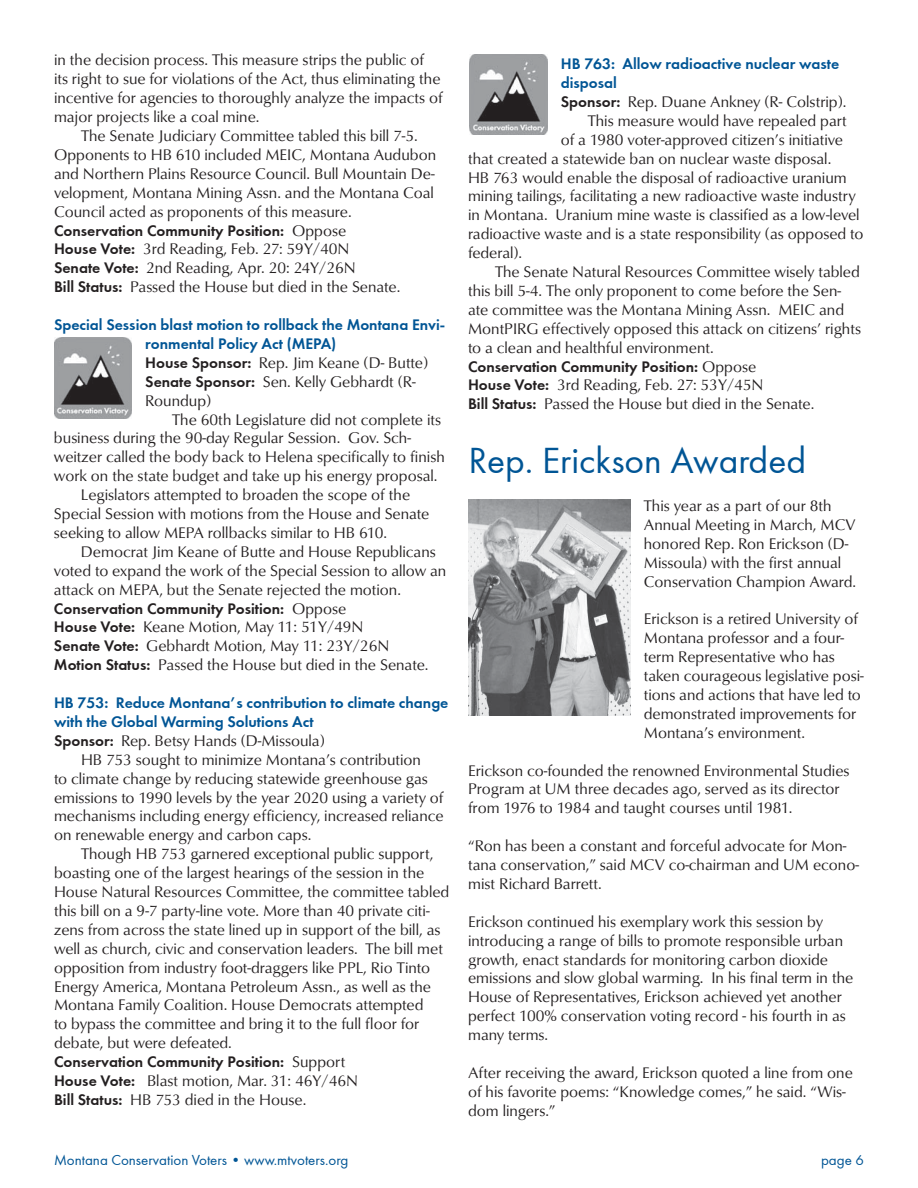
<style>
.page{position:relative;width:918px;height:1188px;background:#fff}
.page>*{position:absolute;margin:0;border:0;box-sizing:border-box;transform-origin:0 0}
.t1{font:37.5px "Futura Book E";color:#005595}
.t2{font:15.75px/18.9px "URW Classico T";color:#231f20}
.t3{font:15.75px/18.9px "Futura Demi E";color:#005595}
.t4{font:15.75px "Futura Demi E";color:#231f20}
.t5{font:15px "Futura Book E";color:#005595}
.s1{font-family:"URW Classico T"}
.s2{font-family:"Futura Demi E"}
</style>
<div class="page">
<img style="left:54px;top:338px;width:78px;height:80px">
<img style="left:470px;top:54px;width:77px;height:81px">
<img style="left:468px;top:499px;width:162px;height:216px">
<p class="t2" style="left:54px;top:51px;width:372px">in the decision process. This measure strips the public of</p>
<p class="t2" style="left:54px;top:70px;width:388px">its right to sue for violations of the Act, thus eliminating the</p>
<p class="t2" style="left:54px;top:89px;width:390px">incentive for agencies to thoroughly analyze the impacts of</p>
<p class="t2" style="left:54px;top:108px;width:207px">major projects like a coal mine.</p>
<p class="t2" style="left:81px;top:126px;width:338px">The Senate Judiciary Committee tabled this bill 7-5.</p>
<p class="t2" style="left:54px;top:145px;width:384px">Opponents to HB 610 included MEIC, Montana Audubon</p>
<p class="t2" style="left:54px;top:164px;width:382px">and Northern Plains Resource Council. Bull Mountain De-</p>
<p class="t2" style="left:54px;top:183px;width:382px">velopment, Montana Mining Assn. and the Montana Coal</p>
<p class="t2" style="left:54px;top:202px;width:299px">Council acted as proponents of this measure.</p>
<p class="t4" style="left:54px;top:220px;width:294px">Conservation Community Position: <span class="s1">Oppose</span></p>
<p class="t2" style="left:54px;top:240px;width:348px"><span class="s2">House Vote:</span> 3rd Reading, Feb. 27: 59Y/40N<br><span class="s2">Senate Vote:</span> 2nd Reading, Apr. 20: 24Y/26N<br><span class="s2">Bill Status:</span> Passed the House but died in the Senate.</p>
<p class="t3" style="left:145px;top:315px;width:302px;text-indent:-91px">Special Session blast motion to rollback the Montana Envi&shy;ronmental Policy Act (MEPA)</p>
<p class="t2" style="left:145px;top:353px;width:284px"><span class="s2">House Sponsor:</span> Rep. Jim Keane (D- Butte)<br><span class="s2">Senate Sponsor:</span> Sen. Kelly Gebhardt (R-<br>Roundup)</p>
<p class="t2" style="left:172px;top:410px;width:270px">The 60th Legislature did not complete its</p>
<p class="t2" style="left:54px;top:429px;width:359px">business during the 90-day Regular Session. Gov. Sch-</p>
<p class="t2" style="left:54px;top:448px;width:392px">weitzer called the body back to Helena specifically to finish</p>
<p class="t2" style="left:54px;top:467px;width:385px">work on the state budget and take up his energy proposal.</p>
<p class="t2" style="left:81px;top:486px;width:331px">Legislators attempted to broaden the scope of the</p>
<p class="t2" style="left:54px;top:504px;width:377px">Special Session with motions from the House and Senate</p>
<p class="t2" style="left:54px;top:523px;width:335px">seeking to allow MEPA rollbacks similar to HB 610.</p>
<p class="t2" style="left:81px;top:542px;width:356px">Democrat Jim Keane of Butte and House Republicans</p>
<p class="t2" style="left:54px;top:561px;width:394px">voted to expand the work of the Special Session to allow an</p>
<p class="t2" style="left:54px;top:580px;width:349px">attack on MEPA, but the Senate rejected the motion.</p>
<p class="t4" style="left:54px;top:598px;width:294px">Conservation Community Position: <span class="s1">Oppose</span></p>
<p class="t2" style="left:54px;top:618px;width:376px"><span class="s2">House Vote:</span> Keane Motion, May 11: 51Y/49N<br><span class="s2">Senate Vote:</span> Gebhardt Motion, May 11: 23Y/26N<br><span class="s2">Motion Status:</span> Passed the House but died in the Senate.</p>
<p class="t3" style="left:54px;top:693px;width:396px">HB 753: Reduce Montana’s contribution to climate change with the Global Warming Solutions Act</p>
<p class="t2" style="left:54px;top:731px;width:272px"><span class="s2">Sponsor:</span> Rep. Betsy Hands (D-Missoula)</p>
<p class="t2" style="left:81px;top:750px;width:342px">HB 753 sought to minimize Montana’s contribution</p>
<p class="t2" style="left:54px;top:769px;width:375px">to climate change by reducing statewide greenhouse gas</p>
<p class="t2" style="left:54px;top:788px;width:391px">emissions to 1990 levels by the year 2020 using a variety of</p>
<p class="t2" style="left:54px;top:807px;width:391px">mechanisms including energy efficiency, increased reliance</p>
<p class="t2" style="left:54px;top:826px;width:259px">on renewable energy and carbon caps.</p>
<p class="t2" style="left:81px;top:845px;width:354px">Though HB 753 garnered exceptional public support,</p>
<p class="t2" style="left:54px;top:864px;width:372px">boasting one of the largest hearings of the session in the</p>
<p class="t2" style="left:54px;top:882px;width:397px">House Natural Resources Committee, the committee tabled</p>
<p class="t2" style="left:54px;top:901px;width:377px">this bill on a 9-7 party-line vote. More than 40 private citi-</p>
<p class="t2" style="left:54px;top:920px;width:388px">zens from across the state lined up in support of the bill, as</p>
<p class="t2" style="left:54px;top:939px;width:390px">well as church, civic and conservation leaders. The bill met</p>
<p class="t2" style="left:54px;top:958px;width:378px">opposition from industry foot-draggers like PPL, Rio Tinto</p>
<p class="t2" style="left:54px;top:977px;width:379px">Energy America, Montana Petroleum Assn., as well as the</p>
<p class="t2" style="left:54px;top:996px;width:371px">Montana Family Coalition. House Democrats attempted</p>
<p class="t2" style="left:54px;top:1015px;width:367px">to bypass the committee and bring it to the full floor for</p>
<p class="t2" style="left:54px;top:1034px;width:179px">debate, but were defeated.</p>
<p class="t4" style="left:54px;top:1052px;width:293px">Conservation Community Position: <span class="s1">Support</span></p>
<p class="t2" style="left:54px;top:1071px;width:306px"><span class="s2">House Vote:</span> Blast motion, Mar. 31: 46Y/46N<br><span class="s2">Bill Status:</span> HB 753 died in the House.</p>
<p class="t5" style="left:54px;top:1151px;width:296px">Montana Conservation Voters • www.mtvoters.org</p>
<p class="t3" style="left:561px;top:54px;width:280px">HB 763: Allow radioactive nuclear waste disposal</p>
<p class="t2" style="left:561px;top:92px;width:287px"><span class="s2">Sponsor:</span> Rep. Duane Ankney (R- Colstrip).</p>
<p class="t2" style="left:588px;top:111px;width:261px">This measure would have repealed part</p>
<p class="t2" style="left:561px;top:130px;width:284px">of a 1980 voter-approved citizen’s initiative</p>
<p class="t2" style="left:468px;top:149px;width:365px">that created a statewide ban on nuclear waste disposal.</p>
<p class="t2" style="left:468px;top:168px;width:380px">HB 763 would enable the disposal of radioactive uranium</p>
<p class="t2" style="left:468px;top:187px;width:389px">mining tailings, facilitating a new radioactive waste industry</p>
<p class="t2" style="left:468px;top:206px;width:393px">in Montana. Uranium mine waste is classified as a low-level</p>
<p class="t2" style="left:468px;top:225px;width:397px">radioactive waste and is a state responsibility (as opposed to</p>
<p class="t2" style="left:468px;top:244px;width:56px">federal).</p>
<p class="t2" style="left:495px;top:262px;width:366px">The Senate Natural Resources Committee wisely tabled</p>
<p class="t2" style="left:468px;top:281px;width:375px">this bill 5-4. The only proponent to come before the Sen-</p>
<p class="t2" style="left:468px;top:300px;width:378px">ate committee was the Montana Mining Assn. MEIC and</p>
<p class="t2" style="left:468px;top:319px;width:395px">MontPIRG effectively opposed this attack on citizens’ rights</p>
<p class="t2" style="left:468px;top:338px;width:247px">to a clean and healthful environment.</p>
<p class="t4" style="left:468px;top:356px;width:290px">Conservation Community Position: <span class="s1">Oppose</span></p>
<p class="t2" style="left:468px;top:376px;width:348px"><span class="s2">House Vote:</span> 3rd Reading, Feb. 27: 53Y/45N<br><span class="s2">Bill Status:</span> Passed the House but died in the Senate.</p>
<h1 class="t1" style="left:468px;top:437px;width:339px">Rep. Erickson Awarded</h1>
<p class="t2" style="left:644px;top:496px;width:214px">This year as a part of our 8th<br>Annual Meeting in March, MCV honored Rep. Ron Erickson (D-<br>Missoula) with the first annual<br>Conservation Champion Award.</p>
<p class="t2" style="left:644px;top:610px;width:221px">Erickson is a retired University of<br>Montana professor and a four&shy;term Representative who has taken courageous legislative posi&shy;tions and actions that have led to demonstrated improvements for<br>Montana’s environment.</p>
<p class="t2" style="left:468px;top:761px;width:383px">Erickson co-founded the renowned Environmental Studies<br>Program at UM three decades ago, served as its director from 1976 to 1984 and taught courses until 1981.</p>
<p class="t2" style="left:468px;top:837px;width:392px">“Ron has been a constant and forceful advocate for Mon&shy;tana conservation,” said MCV co-chairman and UM econo&shy;mist Richard Barrett.</p>
<p class="t2" style="left:468px;top:912px;width:387px">Erickson continued his exemplary work this session by introducing a range of bills to promote responsible urban growth, enact standards for monitoring carbon dioxide emissions and slow global warming. In his final term in the House of Representatives, Erickson achieved yet another perfect 100% conservation voting record - his fourth in as many terms.</p>
<p class="t2" style="left:468px;top:1063px;width:386px">After receiving the award, Erickson quoted a line from one of his favorite poems: “Knowledge comes,” he said. “Wis&shy;dom lingers.”</p>
<p class="t5" style="left:821px;top:1151px;width:44px">page 6</p>
</div>
